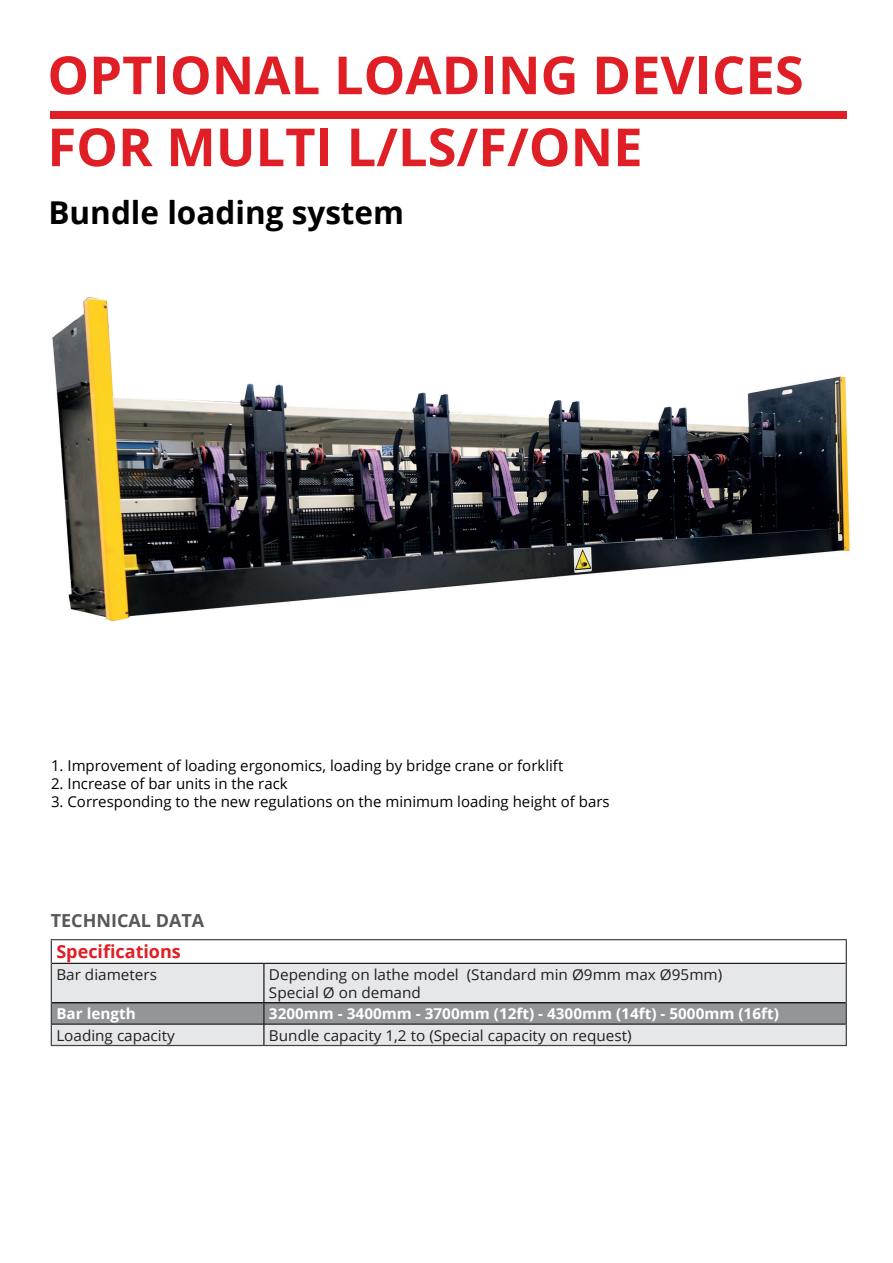
<style>
.page{position:relative;width:893px;height:1263px;background:#fff}
.page>*{position:absolute;margin:0;border:0;box-sizing:border-box;transform-origin:0 0}
.t1{font:700 52.5px/72px "Open Sans";color:#e01e25}
.t2{font:700 31.5px "Open Sans";color:#000}
.t3{font:700 18px "Open Sans";color:#e01e25}
.t4{font:700 18px "Open Sans";color:#57585a}
.t5{font:15px "Open Sans";color:#000}
.t6{font:15px/18px "Open Sans";color:#231f20}
.t7{font:700 15px "Open Sans";color:#fff}
</style>
<div class="page">
<div style="left:51px;top:111px;width:796px;height:8px;background:#e01e25"></div>
<img style="left:52px;top:297px;width:798px;height:325px">
<div style="left:52px;top:964px;width:794px;height:38px;background:#e6e7e9"></div>
<hr style="left:51px;top:939px;width:213px;height:1px;background:#434544">
<hr style="left:264px;top:939px;width:583px;height:1px;background:#434544">
<hr style="left:51px;top:1045px;width:213px;height:1px;background:#434544">
<hr style="left:264px;top:1045px;width:583px;height:1px;background:#434544">
<svg style="left:51px;top:940px;width:1px;height:23px"></svg>
<svg style="left:846px;top:940px;width:1px;height:23px"></svg>
<hr style="left:51px;top:963px;width:1px;height:40px;background:#434544">
<hr style="left:846px;top:963px;width:1px;height:40px;background:#434544">
<svg style="left:51px;top:1003px;width:796px;height:42px;background:#b7b9bb"></svg>
<hr style="left:52px;top:963px;width:212px;height:1px;background:#231f20">
<hr style="left:264px;top:963px;width:582px;height:1px;background:#231f20">
<hr style="left:263px;top:964px;width:2px;height:38px;background:#231f20">
<hr style="left:263px;top:1003px;width:2px;height:21px;background:#231f20">
<hr style="left:263px;top:1024px;width:2px;height:21px;background:#231f20">
<hr style="left:52px;top:1002px;width:212px;height:1px;background:#000">
<hr style="left:264px;top:1002px;width:582px;height:1px;background:#000">
<hr style="left:52px;top:1024px;width:212px;height:1px;background:#000">
<hr style="left:264px;top:1024px;width:582px;height:1px;background:#000">
<h1 class="t1" style="left:47px;top:38px;width:758px">OPTIONAL LOADING DEVICES<br>FOR MULTI L/LS/F/ONE</h1>
<h2 class="t2" style="left:48px;top:190px;width:357px">Bundle loading system</h2>
<p class="t5" style="left:51px;top:755px;width:514px">1. Improvement of loading ergonomics, loading by bridge crane or forklift</p>
<p class="t5" style="left:51px;top:773px;width:238px">2. Increase of bar units in the rack</p>
<p class="t5" style="left:51px;top:791px;width:560px">3. Corresponding to the new regulations on the minimum loading height of bars</p>
<p class="t4" style="left:51px;top:907px;width:155px">TECHNICAL DATA</p>
<p class="t3" style="left:56px;top:939px;width:126px">Specifications</p>
<p class="t6" style="left:56px;top:965px;width:102px">Bar diameters</p>
<p class="t6" style="left:269px;top:965px;width:455px">Depending on lathe model (Standard min Ø9mm max Ø95mm)<br>Special Ø on demand</p>
<p class="t7" style="left:56px;top:1003px;width:81px">Bar length</p>
<p class="t7" style="left:269px;top:1003px;width:511px">3200mm - 3400mm - 3700mm (12ft) - 4300mm (14ft) - 5000mm (16ft)</p>
<p class="t6" style="left:56px;top:1026px;width:120px">Loading capacity</p>
<p class="t6" style="left:269px;top:1026px;width:364px">Bundle capacity 1,2 to (Special capacity on request)</p>
</div>
